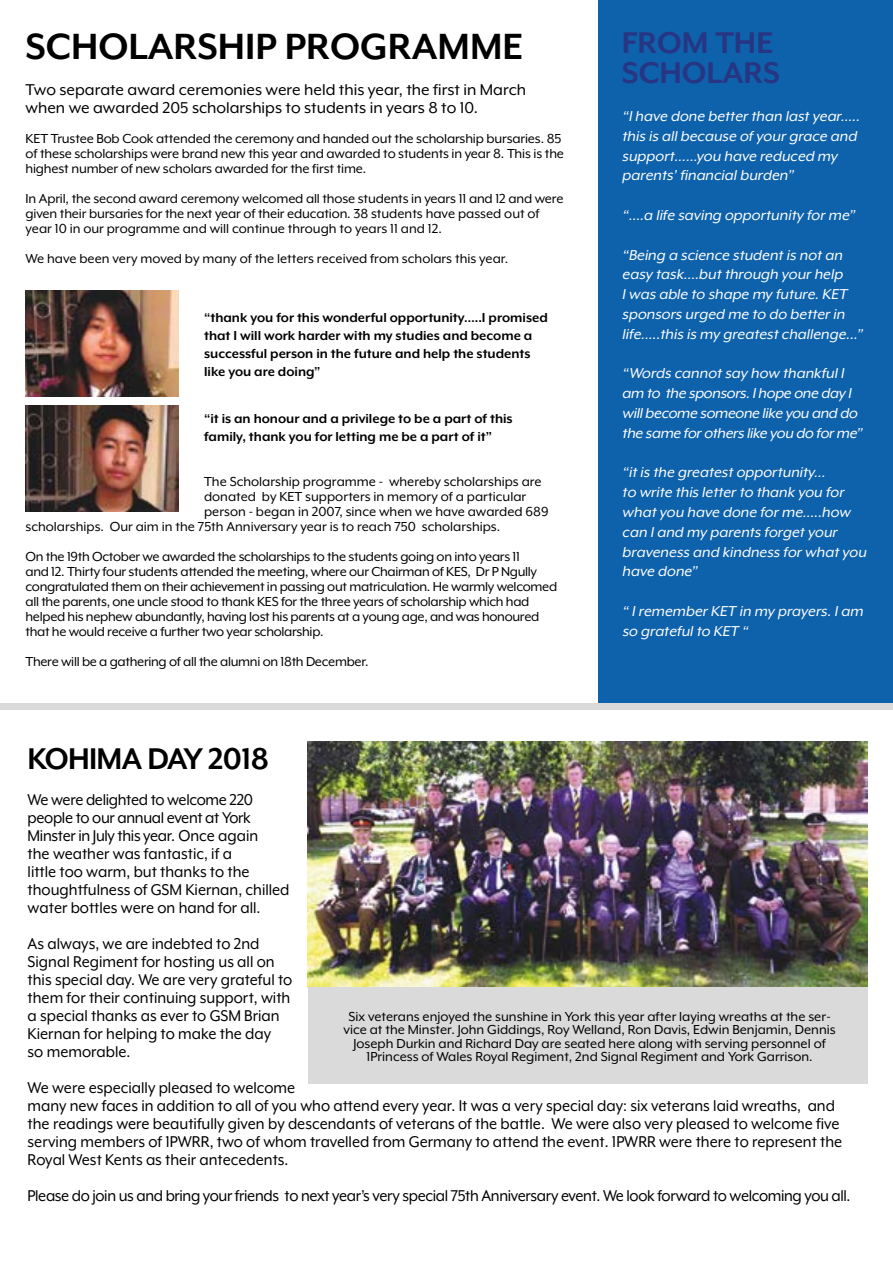
<style>
.page{position:relative;width:893px;height:1263px;background:#fff}
.page>*{position:absolute;margin:0;border:0;box-sizing:border-box;transform-origin:0 0}
.t1{font:700 42px "Mr Eaves XL Mod OT";color:#000}
.t2{font:700 34.5px/30px "Mr Eaves XL Mod OT";color:#283583}
.t3{font:700 34.5px "Mr Eaves XL Mod OT";letter-spacing:-.02em;color:#000}
.t4{font:18px/18px "Mr Eaves XL Mod OT";color:#000;scale:.95 1}
.t5{font:18px/18px "Mr Eaves XL Mod OT";color:#000}
.t6{font:18px "Mr Eaves XL Mod OT";letter-spacing:-.02em;color:#000;scale:.95 1}
.t7{font:italic 16.5px/19.8px "Mr Eaves XL Mod OT";letter-spacing:-.01em;color:#fff}
.t8{font:15px/15px "Mr Eaves XL Mod OT";letter-spacing:-.01em;color:#000}
.t9{font:700 15px/18px "Mr Eaves XL Mod OT";color:#000}
</style>
<div class="page">
<div style="left:598px;top:0;width:295px;height:704px;background:#0e61ab"></div>
<img style="left:26px;top:290px;width:153px;height:106px">
<img style="left:26px;top:405px;width:153px;height:107px">
<div style="left:0;top:704px;width:893px;height:6px;background:#dadada"></div>
<img style="left:308px;top:741px;width:559px;height:246px">
<div style="left:308px;top:987px;width:559px;height:96px;background:#dadada"></div>
<h1 class="t1" style="left:26px;top:26px;width:499px">SCHOLARSHIP PROGRAMME</h1>
<p class="t5" style="left:26px;top:81px;width:502px">Two separate award ceremonies were held this year, the first in March when we awarded 205 scholarships to students in years 8 to 10.</p>
<p class="t8" style="left:26px;top:131px;width:540px">KET Trustee Bob Cook attended the ceremony and handed out the scholarship bursaries. 85 of these scholarships were brand new this year and awarded to students in year 8. This is the highest number of new scholars awarded for the first time.</p>
<p class="t8" style="left:26px;top:191px;width:540px">In April, the second award ceremony welcomed all those students in years 11 and 12 and were given their bursaries for the next year of their education. 38 students have passed out of year 10 in our programme and will continue through to years 11 and 12.</p>
<p class="t8" style="left:26px;top:251px;width:484px">We have been very moved by many of the letters received from scholars this year.</p>
<p class="t9" style="left:204px;top:309px;width:345px">“thank you for this wonderful opportunity…..I promised that I will work harder with my studies and become a successful person in the future and help the students like you are doing”</p>
<p class="t9" style="left:204px;top:409px;width:310px">“it is an honour and a privilege to be a part of this family, thank you for letting me be a part of it”</p>
<p class="t8" style="left:204px;top:474px;width:339px">The Scholarship programme - whereby scholarships are</p>
<p class="t8" style="left:204px;top:489px;width:324px">donated by KET supporters in memory of a particular</p>
<p class="t8" style="left:204px;top:504px;width:346px">person - began in 2007, since when we have awarded 689</p>
<p class="t8" style="left:26px;top:519px;width:476px">scholarships. Our aim in the 75th Anniversary year is to reach 750 scholarships.</p>
<p class="t8" style="left:26px;top:549px;width:533px">On the 19th October we awarded the scholarships to the students going on into years 11<br>and 12. Thirty four students attended the meeting, where our Chairman of KES, Dr P Ngully congratulated them on their achievement in passing out matriculation. He warmly welcomed all the parents, one uncle stood to thank KES for the three years of scholarship which had helped his nephew abundantly, having lost his parents at a young age, and was honoured that he would receive a further two year scholarship.</p>
<p class="t8" style="left:26px;top:654px;width:345px">There will be a gathering of all the alumni on 18th December.</p>
<h2 class="t2" style="left:622px;top:28px;width:160px">FROM THE<br>SCHOLARS</h2>
<p class="t7" style="left:622px;top:106px;width:242px">“Ihave done betterthan lastyear….. this is allbecause ofyourgrace and support……you have reduced my parents’financialburden”</p>
<p class="t7" style="left:622px;top:205px;width:237px">“….a life saving opportunity forme”</p>
<p class="t7" style="left:622px;top:245px;width:245px">“Being a science studentis notan easy task….butthrough yourhelp Iwas able to shape my future.KET sponsors urged me to do betterin life…..this is my greatestchallenge...”</p>
<p class="t7" style="left:622px;top:363px;width:245px">“Words cannotsay how thankfulI am to the sponsors.Ihope one day I willbecome someone like you and do the same forothers like you do forme”</p>
<p class="t7" style="left:622px;top:462px;width:249px">“itis the greatestopportunity…<br>to write this letterto thank you for whatyou have done forme…..how can Iand my parents forgetyour braveness and kindness forwhatyou have done”</p>
<p class="t7" style="left:622px;top:601px;width:245px">“ IrememberKET in my prayers.Iam so gratefulto KET “</p>
<h2 class="t3" style="left:28px;top:741px;width:243px">KOHIMA DAY 2018</h2>
<p class="t4" style="left:28px;top:790px;width:277px">We were delighted to welcome 220 people to our annual event at York Minster in July this year. Once again<br>the weather was fantastic, if a<br>little too warm, but thanks to the thoughtfulness of GSM Kiernan, chilled water bottles were on hand for all.</p>
<p class="t4" style="left:28px;top:934px;width:280px">As always, we are indebted to 2nd Signal Regiment for hosting us all on this special day. We are very grateful to them for their continuing support, with a special thanks as ever to GSM Brian Kiernan for helping to make the day<br>so memorable.</p>
<p class="t4" style="left:28px;top:1078px;width:859px">We were especially pleased to welcome<br>many new faces in addition to all of you who attend every year. It was a very special day: six veterans laid wreaths, and the readings were beautifully given by descendants of veterans of the battle. We were also very pleased to welcome five serving members of 1PWRR, two of whom travelled from Germany to attend the event. 1PWRR were there to represent the Royal West Kents as their antecedents.</p>
<p class="t6" style="left:28px;top:1186px;width:868px">Please do join us and bring your friends to next year’s very special 75th Anniversary event. We look forward to welcoming you all.</p>
<p class="t8" style="left:344px;top:1010px;width:494px;line-height:13.5px;text-align:center">Six veterans enjoyed the sunshine in York this year after laying wreaths at the ser&shy;vice at the Minster. John Giddings, Roy Welland, Ron Davis, Edwin Benjamin, Dennis Joseph Durkin and Richard Day are seated here along with serving personnel of 1Princess of Wales Royal Regiment, 2nd Signal Regiment and York Garrison.</p>
</div>
